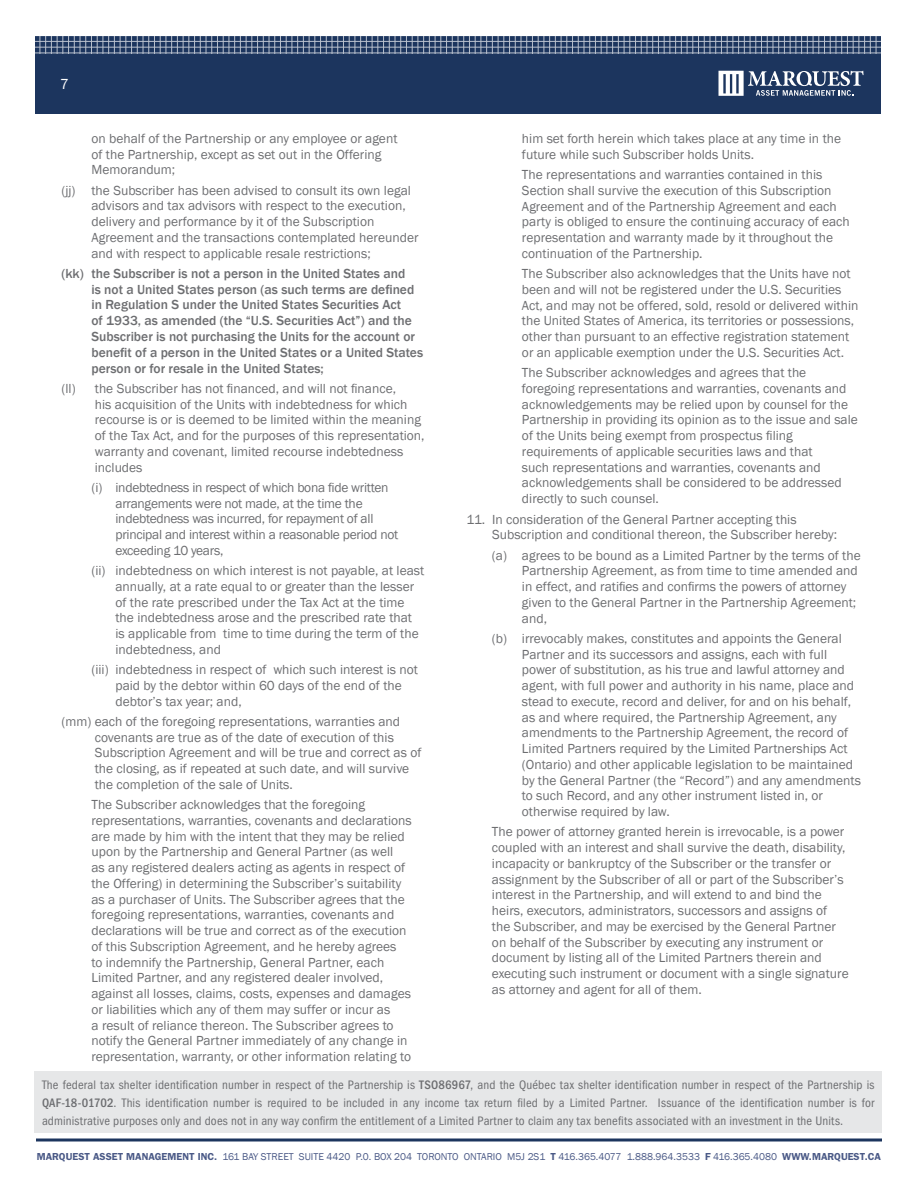
<style>
.page{position:relative;width:918px;height:1188px;background:#fff}
.page>*{position:absolute;margin:0;border:0;box-sizing:border-box;transform-origin:0 0}
.t1{font:15px "Franklin Gothic";color:#fff}
.t2{font:13.5px/15.8px "Franklin Gothic";color:#6d6e71}
.t3{font:500 13.5px/15.8px "Franklin Gothic";color:#6d6e71}
.t4{font:13.5px/15.8px "Franklin Gothic";letter-spacing:-.02em;color:#6d6e71}
.t5{font:condensed 12.75px/18px "Franklin Gothic";letter-spacing:.015em;color:#6d6e71;text-align:justify}
.t6{font:10.2px "Franklin Gothic";color:#4b5a87}
.s1{font-weight:500}
.s2{font-weight:600}
</style>
<div class="page">
<div style="left:35px;top:36px;width:846px;height:78px;background:#1c355e"></div>
<hr style="left:34px;top:53px;width:847px;height:1px;background:#fff">
<hr style="left:34px;top:58px;width:847px;height:1px;background:#fff">
<hr style="left:34px;top:64px;width:847px;height:1px;background:#fff">
<hr style="left:34px;top:70px;width:847px;height:1px;background:#fff">
<hr style="left:34px;top:76px;width:847px;height:1px;background:#fff">
<hr style="left:34px;top:81px;width:847px;height:1px;background:#fff">
<hr style="left:34px;top:87px;width:847px;height:1px;background:#fff">
<hr style="left:34px;top:93px;width:847px;height:1px;background:#fff">
<hr style="left:34px;top:99px;width:847px;height:1px;background:#fff">
<hr style="left:34px;top:105px;width:847px;height:1px;background:#fff">
<hr style="left:34px;top:110px;width:847px;height:1px;background:#fff">
<svg style="left:35px;top:36px;width:846px;height:17px"></svg>
<svg style="left:719px;top:71px;width:145px;height:25px"></svg>
<svg style="left:36px;top:1138px;width:846px;height:4px;background:#546786"></svg>
<div style="left:34px;top:1071px;width:848px;height:61px;background:#e6e7e8"></div>
<p class="t1" style="left:60px;top:74px;width:10px">7</p>
<p class="t2" style="left:91px;top:131px;width:307px">on behalf of the Partnership or any employee or agent of the Partnership, except as set out in the Offering<br>Memorandum;</p>
<p class="t2" style="left:91px;top:183px;width:329px;text-indent:-30px">(jj) the Subscriber has been advised to consult its own legal advisors and tax advisors with respect to the execution, delivery and performance by it of the Subscription Agreement and the transactions contemplated hereunder and with respect to applicable resale restrictions;</p>
<p class="t3" style="left:91px;top:266px;width:333px;text-indent:-30px">(kk) the Subscriber is not a person in the United States and<br>is not a United States person (as such terms are defined in Regulation S under the United States Securities Act<br>of 1933, as amended (the “U.S. Securities Act”) and the Subscriber is not purchasing the Units for the account or benefit of a person in the United States or a United States person or for resale in the United States;</p>
<p class="t2" style="left:95px;top:381px;width:331px;text-indent:-33px">(ll) the Subscriber has not financed, and will not finance,<br>his acquisition of the Units with indebtedness for which recourse is or is deemed to be limited within the meaning of the Tax Act, and for the purposes of this representation, warranty and covenant, limited recourse indebtedness includes</p>
<p class="t4" style="left:115px;top:480px;width:284px;text-indent:-24px">(i) indebtedness in respect of which bona fide written arrangements were not made, at the time the indebtedness was incurred, for repayment of all principal and interest within a reasonable period not exceeding 10 years,</p>
<p class="t2" style="left:115px;top:563px;width:310px;text-indent:-24px">(ii) indebtedness on which interest is not payable, at least annually, at a rate equal to or greater than the lesser of the rate prescribed under the Tax Act at the time the indebtedness arose and the prescribed rate that is applicable from time to time during the term of the indebtedness, and</p>
<p class="t2" style="left:115px;top:662px;width:304px;text-indent:-24px">(iii) indebtedness in respect of which such interest is not paid by the debtor within 60 days of the end of the debtor’s tax year; and,</p>
<p class="t2" style="left:95px;top:714px;width:328px;text-indent:-33px">(mm) each of the foregoing representations, warranties and covenants are true as of the date of execution of this Subscription Agreement and will be true and correct as of the closing, as if repeated at such date, and will survive the completion of the sale of Units.</p>
<p class="t2" style="left:91px;top:797px;width:322px">The Subscriber acknowledges that the foregoing representations, warranties, covenants and declarations are made by him with the intent that they may be relied upon by the Partnership and General Partner (as well<br>as any registered dealers acting as agents in respect of the Offering) in determining the Subscriber’s suitability as a purchaser of Units. The Subscriber agrees that the foregoing representations, warranties, covenants and declarations will be true and correct as of the execution of this Subscription Agreement, and he hereby agrees<br>to indemnify the Partnership, General Partner, each Limited Partner, and any registered dealer involved, against all losses, claims, costs, expenses and damages or liabilities which any of them may suffer or incur as<br>a result of reliance thereon. The Subscriber agrees to notify the General Partner immediately of any change in representation, warranty, or other information relating to</p>
<p class="t2" style="left:522px;top:131px;width:321px">him set forth herein which takes place at any time in the future while such Subscriber holds Units.</p>
<p class="t2" style="left:522px;top:167px;width:329px">The representations and warranties contained in this Section shall survive the execution of this Subscription Agreement and of the Partnership Agreement and each party is obliged to ensure the continuing accuracy of each representation and warranty made by it throughout the continuation of the Partnership.</p>
<p class="t2" style="left:522px;top:266px;width:338px">The Subscriber also acknowledges that the Units have not been and will not be registered under the U.S. Securities Act, and may not be offered, sold, resold or delivered within the United States of America, its territories or possessions, other than pursuant to an effective registration statement or an applicable exemption under the U.S. Securities Act.</p>
<p class="t2" style="left:522px;top:365px;width:337px">The Subscriber acknowledges and agrees that the foregoing representations and warranties, covenants and acknowledgements may be relied upon by counsel for the Partnership in providing its opinion as to the issue and sale of the Units being exempt from prospectus filing requirements of applicable securities laws and that<br>such representations and warranties, covenants and acknowledgements shall be considered to be addressed directly to such counsel.</p>
<p class="t2" style="left:492px;top:511px;width:346px;text-indent:-26px">11. In consideration of the General Partner accepting this<br>Subscription and conditional thereon, the Subscriber hereby:</p>
<p class="t2" style="left:522px;top:547px;width:340px;text-indent:-30px">(a) agrees to be bound as a Limited Partner by the terms of the Partnership Agreement, as from time to time amended and in effect, and ratifies and confirms the powers of attorney given to the General Partner in the Partnership Agreement; and,</p>
<p class="t2" style="left:522px;top:631px;width:341px;text-indent:-30px">(b) irrevocably makes, constitutes and appoints the General Partner and its successors and assigns, each with full power of substitution, as his true and lawful attorney and agent, with full power and authority in his name, place and stead to execute, record and deliver, for and on his behalf, as and where required, the Partnership Agreement, any amendments to the Partnership Agreement, the record of Limited Partners required by the Limited Partnerships Act (Ontario) and other applicable legislation to be maintained by the General Partner (the “Record”) and any amendments to such Record, and any other instrument listed in, or otherwise required by law.</p>
<p class="t2" style="left:492px;top:824px;width:358px">The power of attorney granted herein is irrevocable, is a power coupled with an interest and shall survive the death, disability, incapacity or bankruptcy of the Subscriber or the transfer or assignment by the Subscriber of all or part of the Subscriber’s interest in the Partnership, and will extend to and bind the heirs, executors, administrators, successors and assigns of the Subscriber, and may be exercised by the General Partner on behalf of the Subscriber by executing any instrument or document by listing all of the Limited Partners therein and executing such instrument or document with a single signature as attorney and agent for all of them.</p>
<p class="t5" style="left:42px;top:1075px;width:834px">The federal tax shelter identification number in respect of the Partnership is <span class="s1">TSO86967</span>, and the Québec tax shelter identification number in respect of the Partnership is <span class="s1">QAF-18-01702</span>. This identification number is required to be included in any income tax return filed by a Limited Partner. Issuance of the identification number is for administrative purposes only and does not in any way confirm the entitlement of a Limited Partner to claim any tax benefits associated with an investment in the Units.</p>
<p class="t6" style="left:37px;top:1150px;width:846px"><span class="s2">MARQUEST ASSET MANAGEMENT INC.</span> 161 BAY STREET SUITE 4420 P.0. BOX 204 TORONTO ONTARIO M5J 2S1 <span class="s2">T</span> 416.365.4077 1.888.964.3533 <span class="s2">F</span> 416.365.4080 <span class="s2">WWW.MARQUEST.CA</span></p>
</div>
